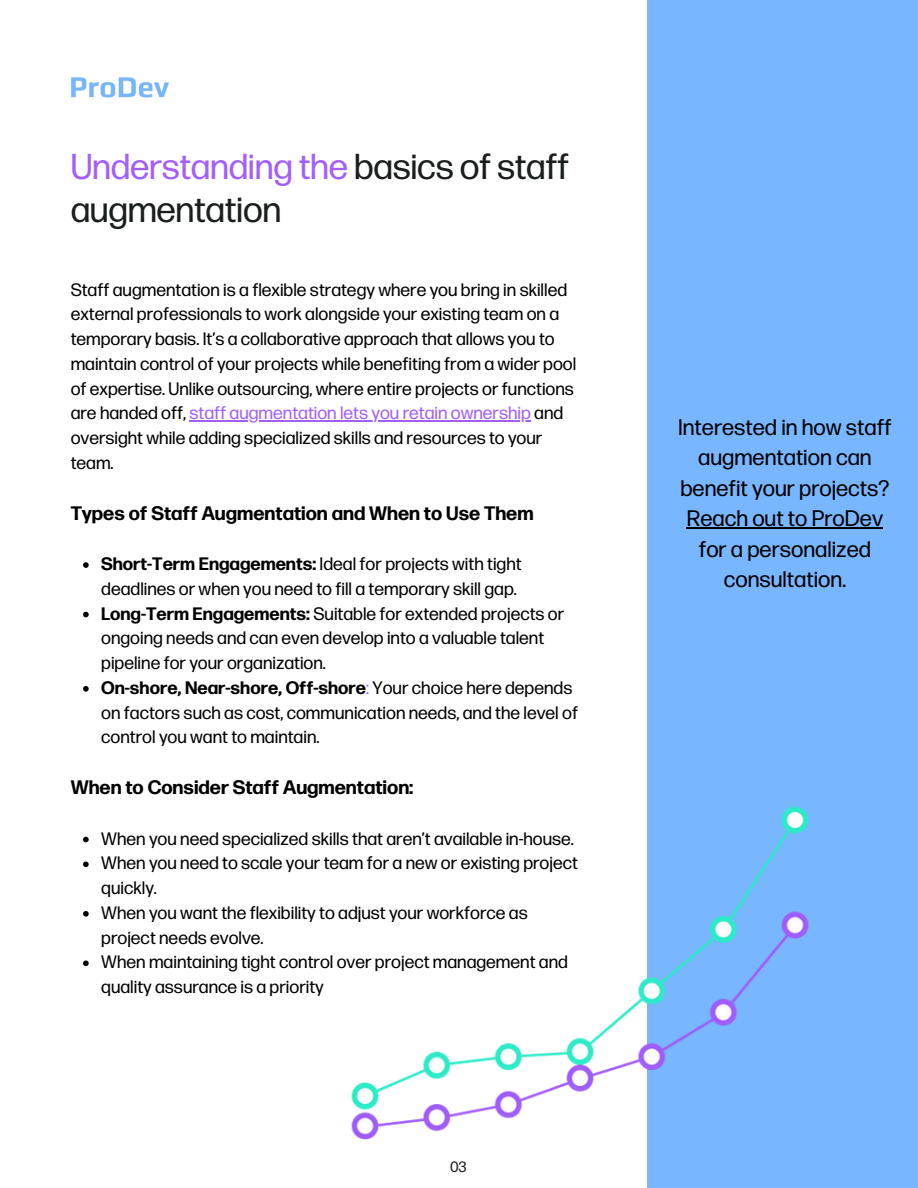
<style>
.page{position:relative;width:918px;height:1188px;background:#fff}
.page>*{position:absolute;margin:0;border:0;box-sizing:border-box;transform-origin:0 0}
.t1{font:36px/42.8px "Forma DJR Text";letter-spacing:-.01em;color:#1b1e1e}
.t2{font:22.5px/30.3px "Forma DJR Text";color:#000;text-align:center}
.t3{font:700 19.5px "Forma DJR Text";color:#000}
.t4{font:18px/24.8px "Forma DJR Text";color:#000}
.t5{font:15px "Forma DJR Text";color:#1b1e1e}
.s1{color:#a35ffc}
.s2{font-weight:700}
</style>
<div class="page">
<img style="left:70px;top:77px;width:98px;height:21px">
<div style="left:647px;top:0;width:271px;height:1188px;background:#78b6ff"></div>
<img style="left:351px;top:806px;width:458px;height:334px">
<hr style="left:190px;top:421px;width:341px;height:1px;background:#a35ffc">
<svg style="left:83px;top:562px;width:6px;height:6px"></svg>
<svg style="left:83px;top:612px;width:6px;height:5px"></svg>
<svg style="left:83px;top:686px;width:6px;height:6px"></svg>
<svg style="left:83px;top:837px;width:6px;height:5px"></svg>
<svg style="left:83px;top:862px;width:6px;height:5px"></svg>
<svg style="left:83px;top:911px;width:6px;height:6px"></svg>
<svg style="left:83px;top:961px;width:6px;height:5px"></svg>
<hr style="left:687px;top:527px;width:196px;height:1px;background:#000">
<p class="t1" style="left:71px;top:147px;width:500px"><span class="s1">Understanding the</span> basics of staff augmentation</p>
<h3 class="t4" style="left:71px;top:278px;width:507px">Staff augmentation is a flexible strategy where you bring in skilled external professionals to work alongside your existing team on a temporary basis. It’s a collaborative approach that allows you to maintain control of your projects while benefiting from a wider pool of expertise. Unlike outsourcing, where entire projects or functions are handed off, <span class="s1">staff augmentation lets you retain ownership</span> and</h3>
<p class="t4" style="left:71px;top:426px;width:473px">oversight while adding specialized skills and resources to your team.</p>
<p class="t3" style="left:71px;top:502px;width:464px">Types of Staff Augmentation and When to Use Them</p>
<p class="t4" style="left:101px;top:552px;width:465px"><span class="s2">Short-Term Engagements:</span> Ideal for projects with tight deadlines or when you need to fill a temporary skill gap.<br><span class="s2">Long-Term Engagements:</span> Suitable for extended projects or</p>
<p class="t4" style="left:101px;top:627px;width:473px">ongoing needs and can even develop into a valuable talent pipeline for your organization.<br><span class="s2">On-shore, Near-shore, Off-shore</span><span class="s1">:</span> Your choice here depends</p>
<p class="t4" style="left:101px;top:701px;width:478px">on factors such as cost, communication needs, and the level of control you want to maintain.</p>
<p class="t3" style="left:71px;top:776px;width:344px">When to Consider Staff Augmentation:</p>
<p class="t4" style="left:101px;top:827px;width:474px">When you need specialized skills that aren’t available in-house.</p>
<h3 class="t4" style="left:101px;top:852px;width:478px">When you need to scale your team for a new or existing project quickly.</h3>
<p class="t4" style="left:101px;top:901px;width:428px">When you want the flexibility to adjust your workforce as project needs evolve.</p>
<p class="t4" style="left:101px;top:951px;width:468px">When maintaining tight control over project management and quality assurance is a priority</p>
<h1 class="t5" style="left:450px;top:1159px;width:18px">03</h1>
<p class="t2" style="left:678px;top:413px;width:215px">Interested in how staff augmentation can benefit your projects?<br>Reach out to ProDev for a personalized consultation.</p>
</div>
